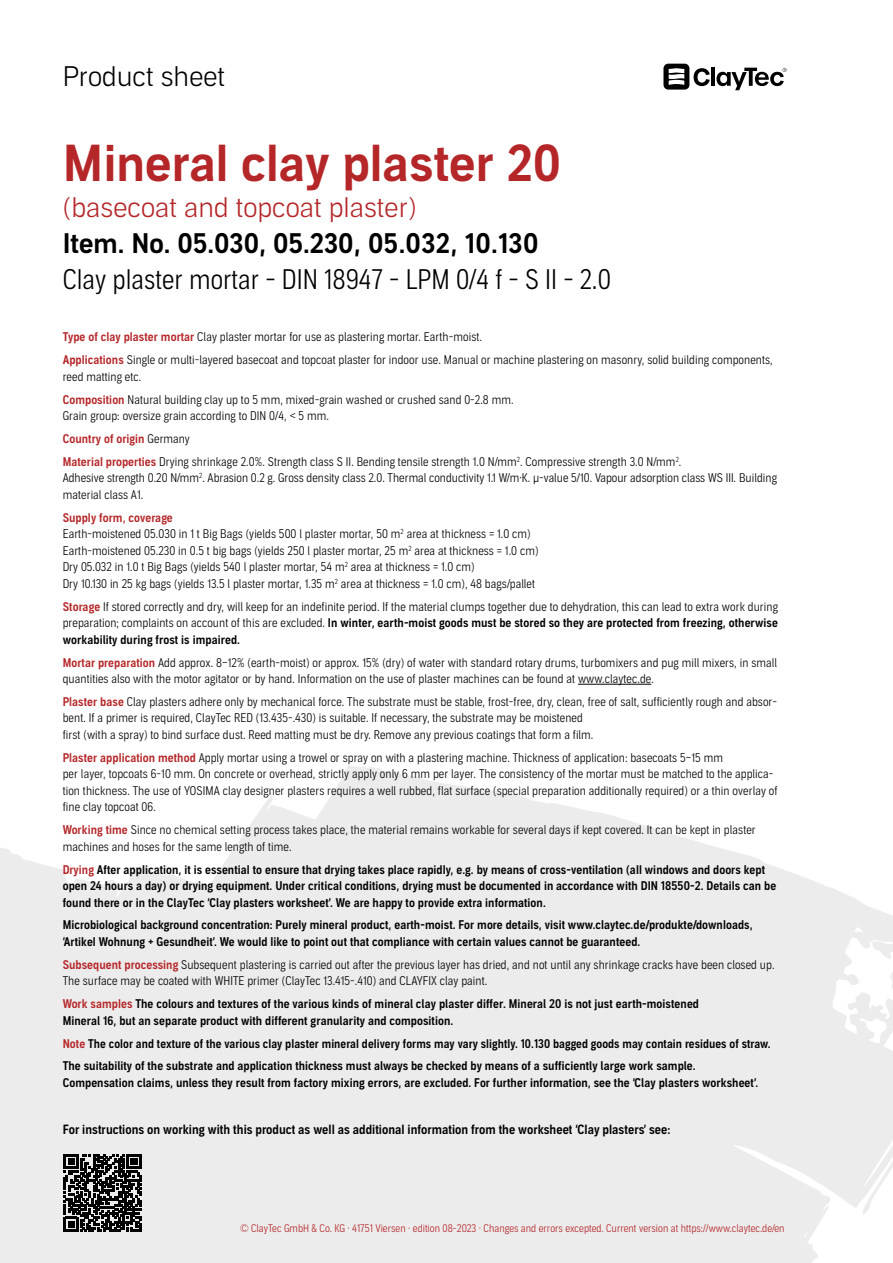
<style>
.page{position:relative;width:893px;height:1263px;background:#fff}
.page>*{position:absolute;margin:0;border:0;box-sizing:border-box;transform-origin:0 0}
.t1{font:49.5px "Aago Sm";color:#b52628}
.t2{font:300 27px "Aago Condensed";color:#000}
.t3{font:27px "Aago Sm";color:#000}
.t4{font:300 27px "Aago";color:#b52628}
.t5{font:300 27px "Aago";color:#000}
.t6{font:12.75px "Aago Condensed Sm";color:#000}
.t7{font:300 12px/16.5px "Aago Condensed";letter-spacing:.005em;color:#000}
.t8{font:12px/16.5px "Aago Condensed Sm";letter-spacing:.005em;color:#000}
.t9{font:12px "Aago Condensed Sm";letter-spacing:.005em;color:#b52628}
.t10{font:300 10.5px "Aago Condensed";color:#b52628}
.s1{font-family:"Aago Condensed Sm";font-weight:400;color:#b52628}
.s2{font-family:"Aago Condensed";font-weight:300;color:#000}
.s3{font-family:"Aago Condensed";font-weight:300}
.s4{color:#b52628}
</style>
<div class="page">
<svg style="left:0;top:766px;width:893px;height:496px;fill:#ececed"></svg>
<svg style="left:663px;top:64px;width:47px;height:26px"></svg>
<hr style="left:711px;top:68px;width:4px;height:18px;background:#000">
<svg style="left:716px;top:68px;width:71px;height:22px"></svg>
<hr style="left:578px;top:684px;width:73px;height:1px;background:#000">
<svg style="left:64px;top:1154px;width:77px;height:77px"></svg>
<h2 class="t5" style="left:63px;top:61px;width:164px">Product sheet</h2>
<h1 class="t1" style="left:63px;top:134px;width:500px">Mineral clay plaster 20</h1>
<h2 class="t4" style="left:63px;top:192px;width:355px">(basecoat and topcoat plaster)</h2>
<h2 class="t3" style="left:63px;top:228px;width:477px">Item. No. 05.030, 05.230, 05.032, 10.130</h2>
<h2 class="t2" style="left:63px;top:264px;width:550px">Clay plaster mortar - DIN 18947 - LPM 0/4 f - S II - 2.0</h2>
<p class="t7" style="left:63px;top:326px;width:712px;line-height:22.8px"><span class="s1">Type of clay plaster mortar</span> Clay plaster mortar for use as plastering mortar. Earth-moist.<br><span class="s1">Applications</span> Single or multi-layered basecoat and topcoat plaster for indoor use. Manual or machine plastering on masonry, solid building components,</p>
<p class="t7" style="left:63px;top:365px;width:452px;line-height:23px">reed matting etc.<br><span class="s1">Composition</span> Natural building clay up to 5 mm, mixed-grain washed or crushed sand 0-2.8 mm.</p>
<p class="t7" style="left:63px;top:408px;width:268px">Grain group: oversize grain according to DIN 0/4, &lt; 5 mm.</p>
<p class="t9" style="left:63px;top:432px;width:129px">Country of origin <span class="s2">Germany</span></p>
<p class="t7" style="left:63px;top:454px;width:716px"><span class="s1">Material properties</span> Drying shrinkage 2.0%. Strength class S II. Bending tensile strength 1.0 N/mm<sup>2</sup>. Compressive strength 3.0 N/mm<sup>2</sup>.<br>Adhesive strength 0.20 N/mm<sup>2</sup>. Abrasion 0.2 g. Gross density class 2.0. Thermal conductivity 1.1 W/m∙K. µ-value 5/10. Vapour adsorption class WS III. Building material class A1.</p>
<p class="t9" style="left:63px;top:510px;width:112px">Supply form, coverage</p>
<p class="t7" style="left:63px;top:526px;width:477px">Earth-moistened 05.030 in 1 t Big Bags (yields 500 l plaster mortar, 50 m<sup>2</sup> area at thickness = 1.0 cm)<br>Earth-moistened 05.230 in 0.5 t big bags (yields 250 l plaster mortar, 25 m<sup>2</sup> area at thickness = 1.0 cm)<br>Dry 05.032 in 1.0 t Big Bags (yields 540 l plaster mortar, 54 m<sup>2</sup> area at thickness = 1.0 cm)<br>Dry 10.130 in 25 kg bags (yields 13.5 l plaster mortar, 1.35 m<sup>2</sup> area at thickness = 1.0 cm), 48 bags/pallet</p>
<p class="t7" style="left:63px;top:598px;width:717px"><span class="s1">Storage</span> If stored correctly and dry, will keep for an indefinite period. If the material clumps together due to dehydration, this can lead to extra work during</p>
<p class="t8" style="left:63px;top:615px;width:717px"><span class="s3">preparation; complaints on account of this are excluded.</span> In winter, earth-moist goods must be stored so they are protected from freezing, otherwise workability during frost is impaired.</p>
<p class="t7" style="left:63px;top:654px;width:716px"><span class="s1">Mortar preparation</span> Add approx. 8–12% (earth-moist) or approx. 15% (dry) of water with standard rotary drums, turbomixers and pug mill mixers, in small quantities also with the motor agitator or by hand. Information on the use of plaster machines can be found at www.claytec.de.</p>
<p class="t7" style="left:63px;top:694px;width:716px"><span class="s1">Plaster base</span> Clay plasters adhere only by mechanical force. The substrate must be stable, frost-free, dry, clean, free of salt, sufficiently rough and absor&shy;bent. If a primer is required, ClayTec RED (13.435-.430) is suitable. If necessary, the substrate may be moistened<br>first (with a spray) to bind surface dust. Reed matting must be dry. Remove any previous coatings that form a film.</p>
<p class="t7" style="left:63px;top:750px;width:716px"><span class="s1">Plaster application method</span> Apply mortar using a trowel or spray on with a plastering machine. Thickness of application: basecoats 5–15 mm<br>per layer, topcoats 6-10 mm. On concrete or overhead, strictly apply only 6 mm per layer. The consistency of the mortar must be matched to the applica&shy;tion thickness. The use of YOSIMA clay designer plasters requires a well rubbed, flat surface (special preparation additionally required) or a thin overlay of fine clay topcoat 06.</p>
<p class="t7" style="left:63px;top:822px;width:695px"><span class="s1">Working time</span> Since no chemical setting process takes place, the material remains workable for several days if kept covered. It can be kept in plaster machines and hoses for the same length of time.</p>
<p class="t8" style="left:63px;top:861px;width:715px"><span class="s4">Drying</span> After application, it is essential to ensure that drying takes place rapidly, e.g. by means of cross-ventilation (all windows and doors kept open 24 hours a day) or drying equipment. Under critical conditions, drying must be documented in accordance with DIN 18550-2. Details can be found there or in the ClayTec ‘Clay plasters worksheet’. We are happy to provide extra information.</p>
<p class="t8" style="left:63px;top:917px;width:691px">Microbiological background concentration: Purely mineral product, earth-moist. For more details, visit www.claytec.de/produkte/downloads, ‘Artikel Wohnung + Gesundheit’. We would like to point out that compliance with certain values cannot be guaranteed.</p>
<p class="t7" style="left:63px;top:957px;width:713px"><span class="s1">Subsequent processing</span> Subsequent plastering is carried out after the previous layer has dried, and not until any shrinkage cracks have been closed up.<br>The surface may be coated with WHITE primer (ClayTec 13.415-.410) and CLAYFIX clay paint.</p>
<p class="t8" style="left:63px;top:996px;width:638px"><span class="s4">Work samples</span> The colours and textures of the various kinds of mineral clay plaster differ. Mineral 20 is not just earth-moistened<br>Mineral 16, but an separate product with different granularity and composition.</p>
<p class="t8" style="left:63px;top:1032px;width:709px;line-height:23px"><span class="s4">Note</span> The color and texture of the various clay plaster mineral delivery forms may vary slightly. 10.130 bagged goods may contain residues of straw.<br>The suitability of the substrate and application thickness must always be checked by means of a sufficiently large work sample.</p>
<p class="t8" style="left:63px;top:1075px;width:697px">Compensation claims, unless they result from factory mixing errors, are excluded. For further information, see the ‘Clay plasters worksheet’.</p>
<p class="t6" style="left:63px;top:1122px;width:609px">For instructions on working with this product as well as additional information from the worksheet ‘Clay plasters’ see:</p>
<p class="t10" style="left:240px;top:1222px;width:546px">© ClayTec GmbH &amp; Co. KG · 41751 Viersen · edition 08-2023 · Changes and errors excepted. Current version at https://www.claytec.de/en</p>
</div>
